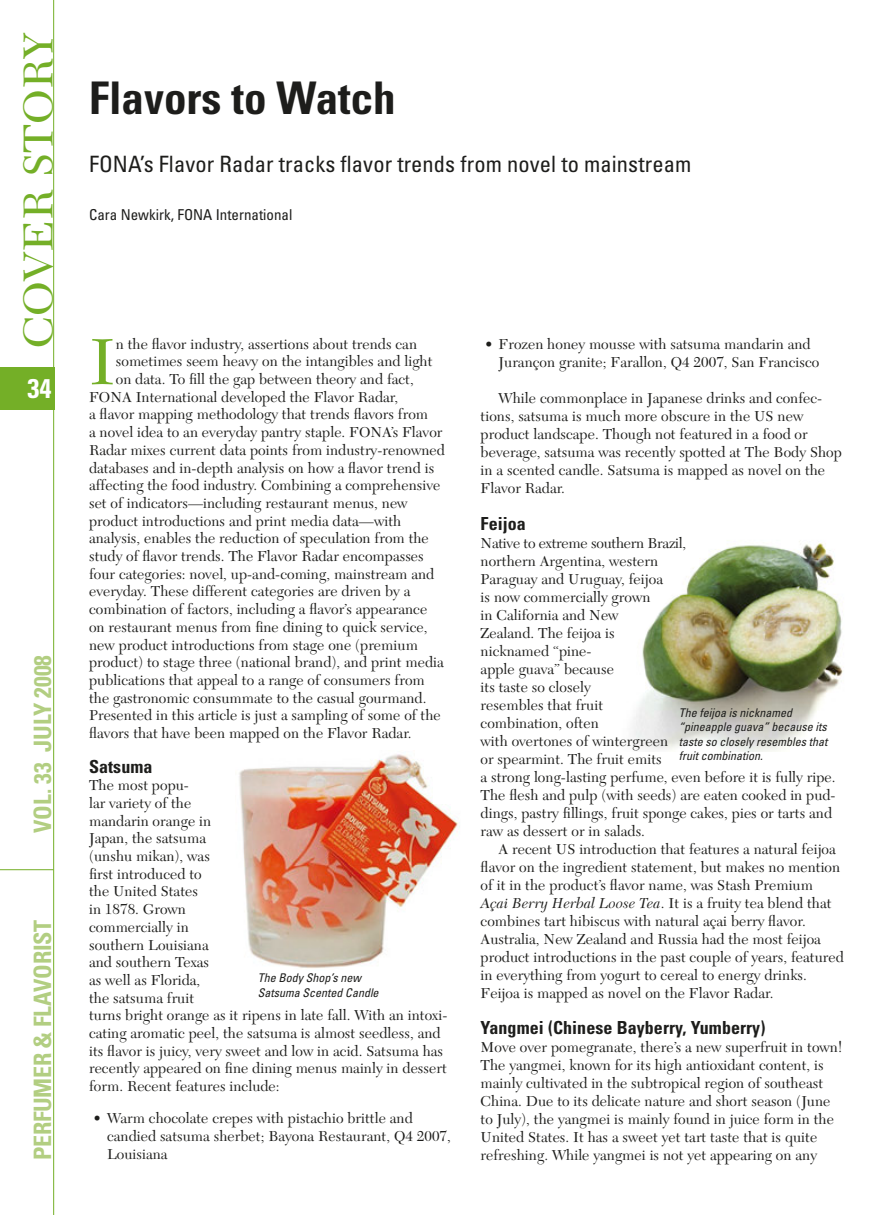
<style>
.page{position:relative;width:891px;height:1215px;background:#fff}
.page>*{position:absolute;margin:0;border:0;box-sizing:border-box;transform-origin:0 0}
.t1{font:67.8px "New Caledonia";color:#74af27}
.t2{font:700 condensed 45px "Univers LT Std";color:#1d1d1b}
.t3{font:43.5px "New Caledonia";color:#74af27;scale:1.05 1}
.t4{font:700 condensed 27px "Univers LT Std";color:#fff}
.t5{font:700 condensed 24px "Univers LT Std";letter-spacing:-.01em;color:#b2ce81}
.t6{font:condensed 22.5px "Univers LT Std";letter-spacing:.005em;color:#1d1d1b}
.t7{font:700 condensed 18px "Univers LT Std";letter-spacing:.005em;color:#1d1d1b}
.t8{font:15px/17.7px "New Caledonia";letter-spacing:.005em;color:#1d1d1b}
.t9{font:15px "New Caledonia";letter-spacing:-.015em;color:#1d1d1b}
.t10{font:condensed 15px "Univers LT Std";color:#1d1d1b}
.t11{font:italic condensed 12px/14.4px "Univers LT Std";color:#1d1d1b}
.s1{font-style:italic}
</style>
<div class="page">
<hr style="left:53px;top:0;width:1px;height:1215px;background:#74af27">
<hr style="left:0;top:869px;width:54px;height:1px;background:#74af27">
<div style="left:0;top:367px;width:54px;height:42px;background:#74af27"></div>
<img style="left:633px;top:540px;width:210px;height:212px">
<img style="left:239px;top:754px;width:221px;height:215px">
<p class="t3" style="left:13px;top:348px;width:302px;rotate:-90deg">COVER STORY</p>
<p class="t4" style="left:27px;top:371px;width:25px">34</p>
<p class="t5" style="left:28px;top:833px;width:180px;rotate:-90deg">VOL. 33 JULY 2008</p>
<p class="t5" style="left:28px;top:1160px;width:242px;rotate:-90deg">PERFUMER &amp; FLAVORIST</p>
<p class="t2" style="left:89px;top:70px;width:308px">Flavors to Watch</p>
<p class="t6" style="left:89px;top:150px;width:604px">FONA’s Flavor Radar tracks flavor trends from novel to mainstream</p>
<p class="t10" style="left:89px;top:205px;width:205px">Cara Newkirk, FONA International</p>
<p class="t1" style="left:89px;top:322px;width:28px">I</p>
<p class="t8" style="left:116px;top:335px;width:303px">n the flavor industry, assertions about trends can</p>
<p class="t8" style="left:116px;top:353px;width:318px">sometimes seem heavy on the intangibles and light</p>
<p class="t8" style="left:116px;top:371px;width:300px">on data. To fill the gap between theory and fact,</p>
<p class="t8" style="left:89px;top:388px;width:311px">FONA International developed the Flavor Radar,</p>
<p class="t8" style="left:89px;top:406px;width:341px">a flavor mapping methodology that trends flavors from</p>
<p class="t8" style="left:89px;top:424px;width:355px">a novel idea to an everyday pantry staple. FONA’s Flavor</p>
<p class="t8" style="left:89px;top:441px;width:357px">Radar mixes current data points from industry-renowned</p>
<p class="t8" style="left:89px;top:459px;width:347px">databases and in-depth analysis on how a flavor trend is</p>
<p class="t8" style="left:89px;top:477px;width:353px">affecting the food industry. Combining a comprehensive</p>
<p class="t8" style="left:89px;top:494px;width:320px">set of indicators—including restaurant menus, new</p>
<p class="t8" style="left:89px;top:512px;width:314px">product introductions and print media data—with</p>
<p class="t8" style="left:89px;top:530px;width:341px">analysis, enables the reduction of speculation from the</p>
<p class="t8" style="left:89px;top:548px;width:336px">study of flavor trends. The Flavor Radar encompasses</p>
<p class="t8" style="left:89px;top:565px;width:347px">four categories: novel, up-and-coming, mainstream and</p>
<p class="t8" style="left:89px;top:583px;width:323px">everyday. These different categories are driven by a</p>
<p class="t8" style="left:89px;top:601px;width:340px">combination of factors, including a flavor’s appearance</p>
<p class="t8" style="left:89px;top:618px;width:340px">on restaurant menus from fine dining to quick service,</p>
<p class="t8" style="left:89px;top:636px;width:330px">new product introductions from stage one (premium</p>
<p class="t8" style="left:89px;top:654px;width:356px">product) to stage three (national brand), and print media</p>
<p class="t8" style="left:89px;top:671px;width:337px">publications that appeal to a range of consumers from</p>
<p class="t8" style="left:89px;top:689px;width:339px">the gastronomic consummate to the casual gourmand.</p>
<p class="t8" style="left:89px;top:707px;width:353px">Presented in this article is just a sampling of some of the</p>
<p class="t8" style="left:89px;top:725px;width:324px">flavors that have been mapped on the Flavor Radar.</p>
<p class="t7" style="left:89px;top:755px;width:65px">Satsuma</p>
<p class="t8" style="left:89px;top:777px;width:360px">The most popu-<br>lar variety of the<br>mandarin orange in<br>Japan, the satsuma<br>(unshu mikan), was<br>first introduced to<br>the United States<br>in 1878. Grown<br>commercially in<br>southern Louisiana<br>and southern Texas<br>as well as Florida,<br>the satsuma fruit<br>turns bright orange as it ripens in late fall. With an intoxi&shy;cating aromatic peel, the satsuma is almost seedless, and its flavor is juicy, very sweet and low in acid. Satsuma has recently appeared on fine dining menus mainly in dessert form. Recent features include:</p>
<p class="t8" style="left:107px;top:1109px;width:345px;text-indent:-13px">• Warm chocolate crepes with pistachio brittle and candied satsuma sherbet; Bayona Restaurant, Q4 2007,<br>Louisiana</p>
<p class="t11" style="left:258px;top:971px;width:122px">The Body Shop’s new<br>Satsuma Scented Candle</p>
<p class="t8" style="left:499px;top:335px;width:322px;text-indent:-14px">• Frozen honey mousse with satsuma mandarin and<br>Jurançon granite; Farallon, Q4 2007, San Francisco</p>
<p class="t8" style="left:481px;top:389px;width:363px;text-indent:18px">While commonplace in Japanese drinks and confec&shy;tions, satsuma is much more obscure in the US new product landscape. Though not featured in a food or beverage, satsuma was recently spotted at The Body Shop in a scented candle. Satsuma is mapped as novel on the Flavor Radar.</p>
<p class="t7" style="left:481px;top:513px;width:47px">Feijoa</p>
<p class="t9" style="left:481px;top:534px;width:207px">Native to extreme southern Brazil,</p>
<p class="t8" style="left:481px;top:553px;width:179px">northern Argentina, western</p>
<p class="t8" style="left:481px;top:571px;width:184px">Paraguay and Uruguay, feijoa</p>
<p class="t8" style="left:481px;top:589px;width:171px">is now commercially grown</p>
<p class="t8" style="left:481px;top:607px;width:139px">in California and New</p>
<p class="t8" style="left:481px;top:625px;width:136px">Zealand. The feijoa is</p>
<p class="t8" style="left:481px;top:643px;width:112px">nicknamed “pine-</p>
<p class="t8" style="left:481px;top:661px;width:135px">apple guava” because</p>
<p class="t8" style="left:481px;top:679px;width:112px">its taste so closely</p>
<p class="t8" style="left:481px;top:697px;width:124px">resembles that fruit</p>
<p class="t8" style="left:481px;top:715px;width:120px">combination, often</p>
<p class="t8" style="left:481px;top:733px;width:189px">with overtones of wintergreen</p>
<p class="t8" style="left:481px;top:751px;width:183px">or spearmint. The fruit emits</p>
<p class="t8" style="left:481px;top:769px;width:356px">a strong long-lasting perfume, even before it is fully ripe.</p>
<p class="t8" style="left:481px;top:787px;width:357px">The flesh and pulp (with seeds) are eaten cooked in pud-</p>
<p class="t8" style="left:481px;top:805px;width:353px">dings, pastry fillings, fruit sponge cakes, pies or tarts and</p>
<p class="t8" style="left:481px;top:823px;width:166px">raw as dessert or in salads.</p>
<p class="t8" style="left:499px;top:841px;width:339px">A recent US introduction that features a natural feijoa</p>
<p class="t8" style="left:481px;top:859px;width:361px">flavor on the ingredient statement, but makes no mention</p>
<p class="t8" style="left:481px;top:877px;width:334px">of it in the product’s flavor name, was Stash Premium</p>
<p class="t8" style="left:481px;top:895px;width:352px"><span class="s1">Açai Berry Herbal Loose Tea</span>. It is a fruity tea blend that</p>
<p class="t8" style="left:481px;top:913px;width:327px">combines tart hibiscus with natural açai berry flavor.</p>
<p class="t8" style="left:481px;top:931px;width:342px">Australia, New Zealand and Russia had the most feijoa</p>
<p class="t8" style="left:481px;top:949px;width:365px">product introductions in the past couple of years, featured</p>
<p class="t8" style="left:481px;top:967px;width:328px">in everything from yogurt to cereal to energy drinks.</p>
<p class="t8" style="left:481px;top:985px;width:294px">Feijoa is mapped as novel on the Flavor Radar.</p>
<p class="t7" style="left:481px;top:1017px;width:286px">Yangmei (Chinese Bayberry, Yumberry)</p>
<p class="t8" style="left:481px;top:1038px;width:363px">Move over pomegranate, there’s a new superfruit in town!<br>The yangmei, known for its high antioxidant content, is mainly cultivated in the subtropical region of southeast China. Due to its delicate nature and short season (June to July), the yangmei is mainly found in juice form in the United States. It has a sweet yet tart taste that is quite refreshing. While yangmei is not yet appearing on any</p>
<p class="t11" style="left:679px;top:705px;width:150px">The feijoa is nicknamed “pineapple guava” because its taste so closely resembles that fruit combination.</p>
</div>
